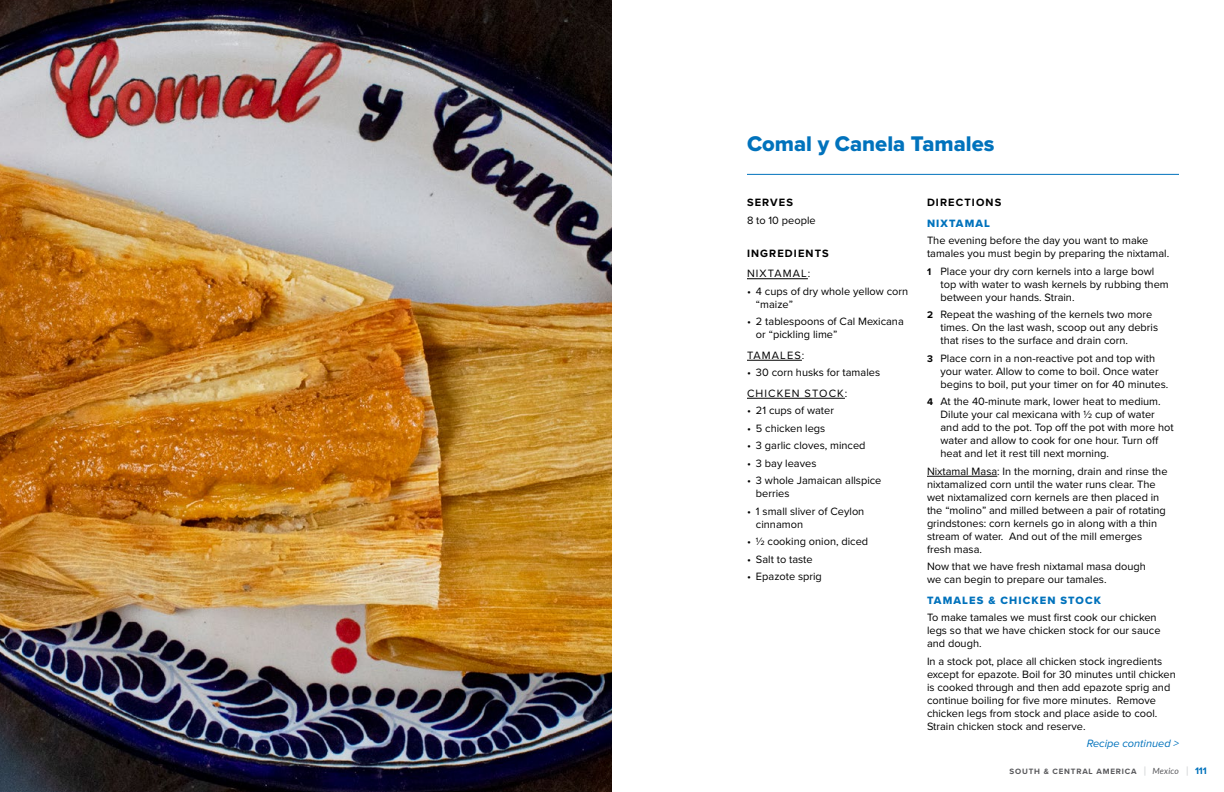
<style>
.page{position:relative;width:1224px;height:792px;background:#fff}
.page>*{position:absolute;margin:0;border:0;box-sizing:border-box;transform-origin:0 0}
.t1{font:22px "Proxima Nova Extrabld";color:#0072bc}
.t2{font:11px/13px "Proxima Nova";color:#000}
.t3{font:11px "Proxima Nova Extrabld";letter-spacing:.1em;color:#0072bc}
.t4{font:700 11px "Proxima Nova";letter-spacing:.1em;color:#000}
.t5{font:11px "Proxima Nova";letter-spacing:.1em;color:#000}
.t6{font:italic 11px "Proxima Nova";color:#0072bc}
.t7{font:700 8px "Proxima Nova";letter-spacing:.1em;color:#58585b}
.s1{font-weight:700;font-size:10px}
.s2{font-family:"Lato";font-weight:500;font-size:9.8px;color:#d1d3d4}
.s3{font-family:"Lato";font-weight:400;font-style:italic;font-size:8.5px}
.s4{font-size:9.8px;color:#0072bc}
</style>
<div class="page">
<img style="left:0;top:0;width:612px;height:792px">
<hr style="left:747px;top:174px;width:432px;height:1px;background:#0072bc">
<hr style="left:747px;top:279px;width:61px;height:1px;background:#000">
<hr style="left:747px;top:360px;width:55px;height:1px;background:#000">
<hr style="left:747px;top:398px;width:98px;height:1px;background:#000">
<hr style="left:927px;top:476px;width:70px;height:1px;background:#000">
<h1 class="t1" style="left:747px;top:127px;width:249px">Comal y Canela Tamales</h1>
<p class="t4" style="left:747px;top:194px;width:48px">SERVES</p>
<p class="t2" style="left:747px;top:213px;width:70px">8 to 10 people</p>
<p class="t4" style="left:747px;top:245px;width:83px">INGREDIENTS</p>
<p class="t5" style="left:747px;top:265px;width:65px">NIXTAMAL:</p>
<p class="t2" style="left:756px;top:284px;width:154px;text-indent:-9px">• 4 cups of dry whole yellow corn “maize”</p>
<p class="t2" style="left:756px;top:315px;width:149px;text-indent:-9px">• 2 tablespoons of Cal Mexicana or “pickling lime”</p>
<p class="t5" style="left:747px;top:347px;width:59px">TAMALES:</p>
<p class="t2" style="left:747px;top:362px;width:135px;line-height:20.5px">• 30 corn husks for tamales<br>CHICKEN STOCK:</p>
<p class="t2" style="left:747px;top:404px;width:88px">• 21 cups of water</p>
<p class="t2" style="left:747px;top:421px;width:80px">• 5 chicken legs</p>
<p class="t2" style="left:747px;top:439px;width:120px">• 3 garlic cloves, minced</p>
<p class="t2" style="left:747px;top:456px;width:71px">• 3 bay leaves</p>
<p class="t2" style="left:756px;top:474px;width:127px;text-indent:-9px">• 3 whole Jamaican allspice berries</p>
<p class="t2" style="left:756px;top:504px;width:110px;text-indent:-9px">• 1 small sliver of Ceylon cinnamon</p>
<p class="t2" style="left:747px;top:535px;width:123px">• 1/2 cooking onion, diced</p>
<p class="t2" style="left:747px;top:552px;width:67px">• Salt to taste</p>
<p class="t2" style="left:747px;top:570px;width:76px">• Epazote sprig</p>
<p class="t4" style="left:927px;top:194px;width:76px">DIRECTIONS</p>
<p class="t3" style="left:927px;top:215px;width:65px">NIXTAMAL</p>
<p class="t2" style="left:927px;top:234px;width:244px">The evening before the day you want to make tamales you must begin by preparing the nixtamal.</p>
<p class="t2" style="left:940px;top:264px;width:230px;text-indent:-14px"><span class="s1">1</span> Place your dry corn kernels into a large bowl top with water to wash kernels by rubbing them between your hands. Strain.</p>
<p class="t2" style="left:940px;top:308px;width:219px;text-indent:-14px"><span class="s1">2</span> Repeat the washing of the kernels two more times. On the last wash, scoop out any debris that rises to the surface and drain corn.</p>
<p class="t2" style="left:940px;top:351px;width:229px;text-indent:-14px"><span class="s1">3</span> Place corn in a non-reactive pot and top with your water. Allow to come to boil. Once water begins to boil, put your timer on for 40 minutes.</p>
<p class="t2" style="left:940px;top:395px;width:235px;text-indent:-14px"><span class="s1">4</span> At the 40-minute mark, lower heat to medium.<br>Dilute your cal mexicana with ½ cup of water and add to the pot. Top off the pot with more hot water and allow to cook for one hour. Turn off heat and let it rest till next morning.</p>
<p class="t2" style="left:927px;top:464px;width:242px">Nixtamal Masa: In the morning, drain and rinse the nixtamalized corn until the water runs clear. The wet nixtamalized corn kernels are then placed in the “molino” and milled between a pair of rotating grindstones: corn kernels go in along with a thin stream of water. And out of the mill emerges fresh masa.</p>
<p class="t2" style="left:927px;top:560px;width:220px">Now that we have fresh nixtamal masa dough we can begin to prepare our tamales.</p>
<p class="t3" style="left:927px;top:592px;width:176px">TAMALES &amp; CHICKEN STOCK</p>
<p class="t2" style="left:927px;top:611px;width:235px">To make tamales we must first cook our chicken legs so that we have chicken stock for our sauce and dough.</p>
<p class="t2" style="left:927px;top:654px;width:250px">In a stock pot, place all chicken stock ingredients except for epazote. Boil for 30 minutes until chicken is cooked through and then add epazote sprig and continue boiling for five more minutes. Remove chicken legs from stock and place aside to cool.<br>Strain chicken stock and reserve.</p>
<p class="t6" style="left:1087px;top:735px;width:94px">Recipe continued &gt;</p>
<p class="t7" style="left:1010px;top:765px;width:199px">SOUTH &amp; CENTRAL AMERICA <span class="s2">|</span> <span class="s3">Mexico</span> <span class="s2">|</span> <span class="s4">111</span></p>
</div>
